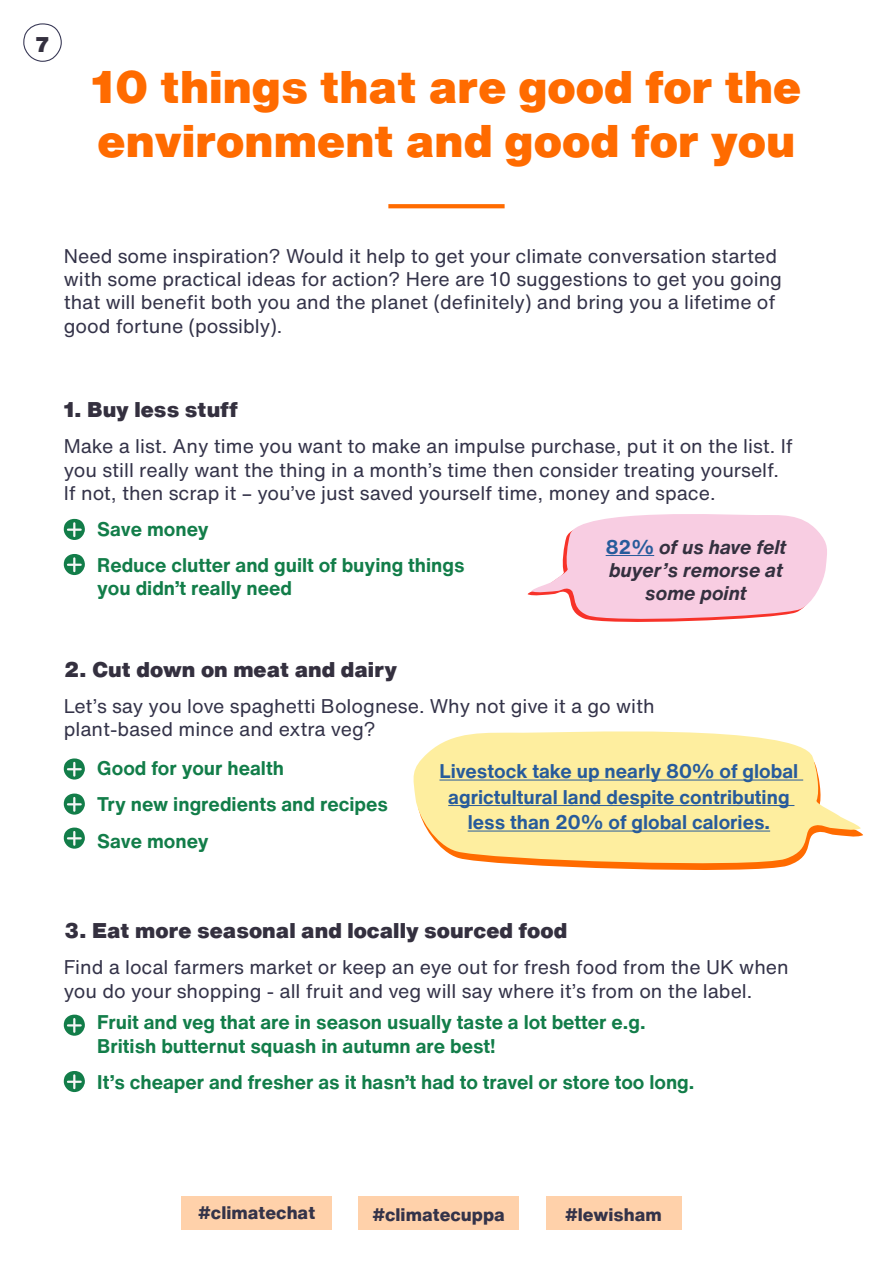
<style>
.page{position:relative;width:893px;height:1263px;background:#fff}
.page>*{position:absolute;margin:0;border:0;box-sizing:border-box;transform-origin:0 0}
.t1{font:900 45px/54px "Helvetica Now Text";color:#ff6b00}
.t2{font:900 21px "Helvetica Now Text";color:#34303f}
.t3{font:19.5px/23.4px "Helvetica Now Text";color:#343349}
.t4{font:700 19.5px/36.2px "Helvetica Now Text";color:#127d49}
.t5{font:700 19.5px/25.5px "Helvetica Now Text";color:#275b9b;text-align:center}
.t6{font:italic 700 19.5px/23.4px "Helvetica Now Text";color:#34303f;text-align:center}
.t7{font:800 17.85px "Helvetica Now Text";color:#343349}
.s1{font-style:normal;color:#275b9b}
</style>
<div class="page">
<svg style="left:23px;top:23px;width:39px;height:39px"></svg>
<svg style="left:64px;top:1071px;width:21px;height:21px"></svg>
<svg style="left:64px;top:1015px;width:21px;height:21px"></svg>
<svg style="left:388px;top:204px;width:117px;height:4px"></svg>
<svg style="left:528px;top:514px;width:299px;height:108px"></svg>
<hr style="left:606px;top:555px;width:48px;height:1px;background:#275b9b">
<svg style="left:413px;top:731px;width:448px;height:138px;fill:#feee9f"></svg>
<hr style="left:439px;top:779px;width:364px;height:1px;background:#275b9b">
<hr style="left:448px;top:805px;width:346px;height:1px;background:#275b9b">
<hr style="left:468px;top:830px;width:302px;height:1px;background:#275b9b">
<svg style="left:64px;top:827px;width:21px;height:22px"></svg>
<svg style="left:64px;top:793px;width:21px;height:22px"></svg>
<svg style="left:64px;top:554px;width:21px;height:21px"></svg>
<svg style="left:64px;top:758px;width:21px;height:21px"></svg>
<svg style="left:64px;top:519px;width:21px;height:21px"></svg>
<div style="left:358px;top:1196px;width:161px;height:34px;background:#ffd1aa"></div>
<div style="left:546px;top:1196px;width:135px;height:34px;background:#ffd1aa"></div>
<div style="left:181px;top:1196px;width:151px;height:34px;background:#ffd1aa"></div>
<p class="t2" style="left:35px;top:29px;width:17px">7</p>
<h1 class="t1" style="left:92px;top:59px;width:711px">10 things that are good for the environment and good for you</h1>
<p class="t3" style="left:64px;top:243px;width:720px">Need some inspiration? Would it help to get your climate conversation started with some practical ideas for action? Here are 10 suggestions to get you going that will benefit both you and the planet (definitely) and bring you a lifetime of good fortune (possibly).</p>
<p class="t2" style="left:64px;top:394px;width:176px">1. Buy less stuff</p>
<p class="t3" style="left:64px;top:434px;width:730px">Make a list. Any time you want to make an impulse purchase, put it on the list. If you still really want the thing in a month’s time then consider treating yourself.<br>If not, then scrap it – you’ve just saved yourself time, money and space.</p>
<p class="t4" style="left:97px;top:510px;width:369px">Save money<br>Reduce clutter and guilt of buying things</p>
<p class="t4" style="left:97px;top:570px;width:196px">you didn’t really need</p>
<p class="t6" style="left:606px;top:534px;width:182px"><span class="s1">82%</span> of us have felt buyer’s remorse at some point</p>
<p class="t2" style="left:64px;top:653px;width:335px">2. Cut down on meat and dairy</p>
<p class="t3" style="left:64px;top:694px;width:592px">Let’s say you love spaghetti Bolognese. Why not give it a go with plant-based mince and extra veg?</p>
<p class="t4" style="left:97px;top:750px;width:292px">Good for your health<br>Try new ingredients and recipes<br>Save money</p>
<p class="t5" style="left:439px;top:758px;width:360px">Livestock take up nearly 80% of global agrictultural land despite contributing less than 20% of global calories.</p>
<p class="t2" style="left:64px;top:915px;width:505px">3. Eat more seasonal and locally sourced food</p>
<p class="t3" style="left:64px;top:955px;width:726px">Find a local farmers market or keep an eye out for fresh food from the UK when you do your shopping - all fruit and veg will say where it’s from on the label.</p>
<p class="t4" style="left:97px;top:1010px;width:550px;line-height:23.4px">Fruit and veg that are in season usually taste a lot better e.g.<br>British butternut squash in autumn are best!</p>
<p class="t4" style="left:97px;top:1063px;width:599px">It’s cheaper and fresher as it hasn’t had to travel or store too long.</p>
<p class="t7" style="left:198px;top:1199px;width:119px">#climatechat</p>
<p class="t7" style="left:372px;top:1201px;width:134px">#climatecuppa</p>
<p class="t7" style="left:565px;top:1201px;width:98px">#lewisham</p>
</div>
